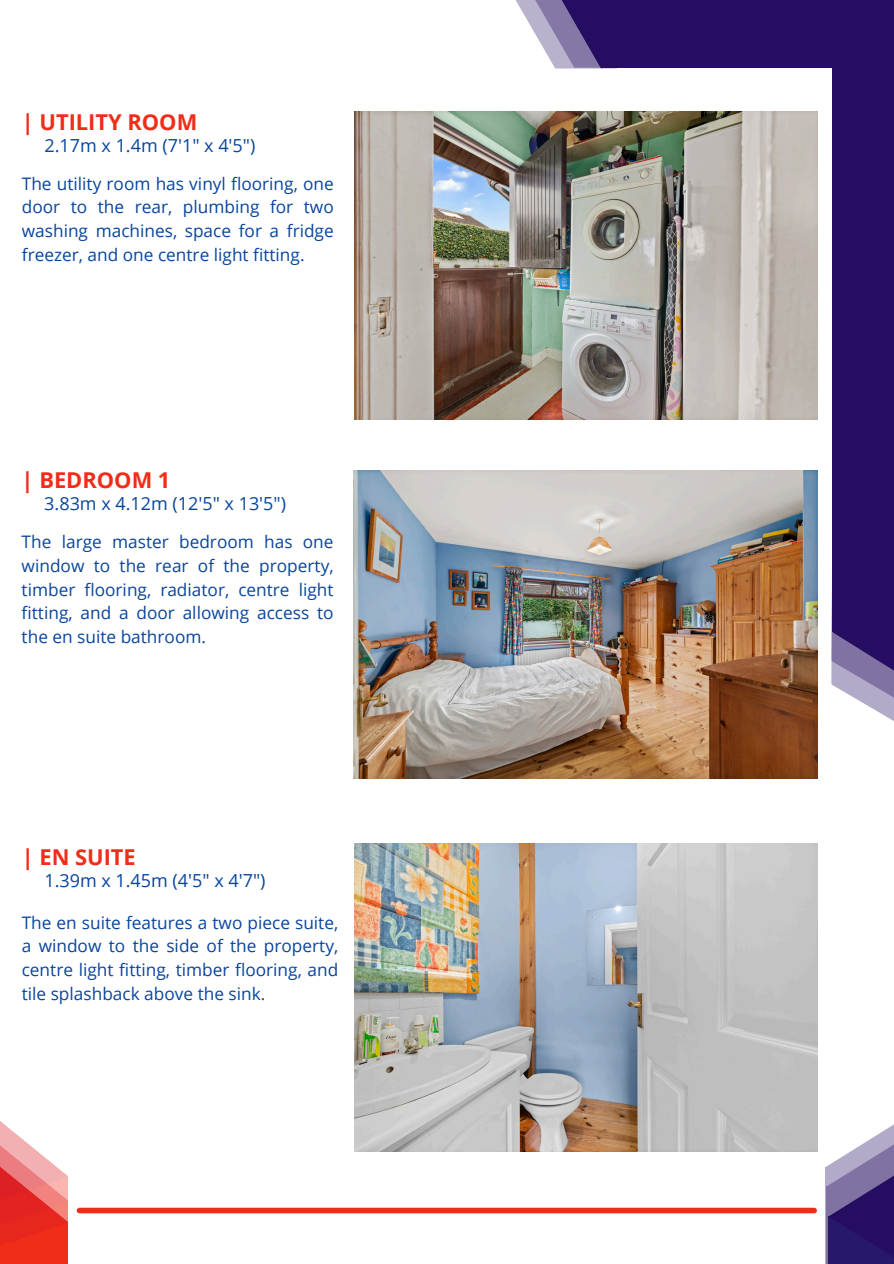
<style>
.page{position:relative;width:894px;height:1264px;background:#fff}
.page>*{position:absolute;margin:0;border:0;box-sizing:border-box;transform-origin:0 0}
.t1{font:700 21.9px "Open Sans";color:#ef2d19}
.t2{font:18px "Open Sans";color:#08459d}
.t3{font:17.25px/23.7px "Open Sans";color:#08459d;text-align:justify}
</style>
<div class="page">
<svg style="left:515px;top:0;width:13px;height:21px"></svg>
<svg style="left:528px;top:0;width:27px;height:68px;fill:#b9b2cd"></svg>
<div style="left:602px;top:0;width:291px;height:68px;background:#250e62"></div>
<svg style="left:831px;top:585px;width:62px;height:136px"></svg>
<div style="left:832px;top:0;width:61px;height:631px;background:#250e62"></div>
<svg style="left:832px;top:631px;width:61px;height:60px;background:#6c5d95"></svg>
<svg style="left:555px;top:0;width:62px;height:69px"></svg>
<svg style="left:825px;top:1125px;width:68px;height:138px"></svg>
<svg style="left:0;top:1121px;width:69px;height:142px"></svg>
<div style="left:79px;top:1207px;width:735px;height:6px;background:#ef2d19"></div>
<img style="left:354px;top:843px;width:462px;height:308px">
<img style="left:354px;top:112px;width:463px;height:307px">
<img style="left:354px;top:470px;width:462px;height:308px">
<p class="t1" style="left:22px;top:106px;width:177px">| UTILITY ROOM</p>
<p class="t2" style="left:44px;top:132px;width:212px">2.17m x 1.4m (7'1" x 4'5")</p>
<p class="t3" style="left:22px;top:171px;width:313px">The utility room has vinyl flooring, one door to the rear, plumbing for two washing machines, space for a fridge freezer, and one centre light fitting.</p>
<h1 class="t1" style="left:22px;top:465px;width:150px">| BEDROOM 1</h1>
<p class="t2" style="left:44px;top:491px;width:243px">3.83m x 4.12m (12'5" x 13'5")</p>
<p class="t3" style="left:22px;top:529px;width:313px">The large master bedroom has one window to the rear of the property, timber flooring, radiator, centre light fitting, and a door allowing access to the en suite bathroom.</p>
<p class="t1" style="left:22px;top:841px;width:115px">| EN SUITE</p>
<h1 class="t2" style="left:44px;top:867px;width:223px">1.39m x 1.45m (4'5" x 4'7")</h1>
<p class="t3" style="left:22px;top:910px;width:318px">The en suite features a two piece suite, a window to the side of the property, centre light fitting, timber flooring, and tile splashback above the sink.</p>
</div>
